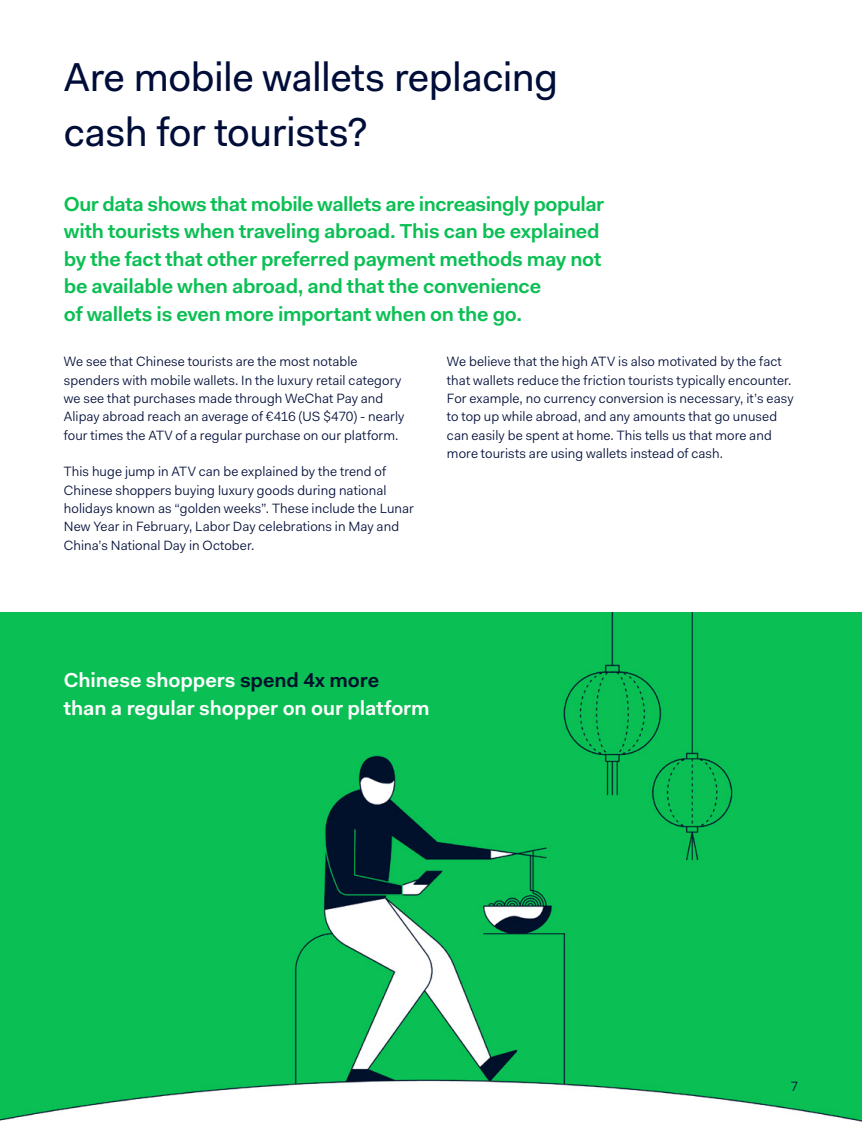
<style>
.page{position:relative;width:862px;height:1127px;background:#fff}
.page>*{position:absolute;margin:0;border:0;box-sizing:border-box;transform-origin:0 0}
.t1{font:40.5px/55.1px "Fakt";letter-spacing:-.01em;color:#000d39}
.t2{font:600 20.25px/27.5px "Fakt";letter-spacing:-.015em;color:#0abf53}
.t3{font:600 20.25px/27.5px "Fakt";letter-spacing:-.005em;color:#fff}
.t4{font:13.5px/18.3px "Fakt Blond";letter-spacing:.005em;color:#000d39}
.s1{color:#00112c}
</style>
<div class="page">
<img style="left:0;top:612px;width:861px;height:510px">
<h1 class="t1" style="left:64px;top:49px;width:495px">Are mobile wallets replacing cash for tourists?</h1>
<p class="t2" style="left:64px;top:189px;width:541px">Our data shows that mobile wallets are increasingly popular with tourists when traveling abroad. This can be explained by the fact that other preferred payment methods may not be available when abroad, and that the convenience<br>of wallets is even more important when on the go.</p>
<p class="t4" style="left:64px;top:352px;width:342px">We see that Chinese tourists are the most notable spenders with mobile wallets. In the luxury retail category we see that purchases made through WeChat Pay and Alipay abroad reach an average of €416 (US $470) - nearly four times the ATV of a regular purchase on our platform.</p>
<p class="t4" style="left:64px;top:462px;width:351px">This huge jump in ATV can be explained by the trend of Chinese shoppers buying luxury goods during national holidays known as “golden weeks”. These include the Lunar New Year in February, Labor Day celebrations in May and China’s National Day in October.</p>
<p class="t4" style="left:446px;top:352px;width:348px">We believe that the high ATV is also motivated by the fact that wallets reduce the friction tourists typically encounter.<br>For example, no currency conversion is necessary, it’s easy to top up while abroad, and any amounts that go unused can easily be spent at home. This tells us that more and more tourists are using wallets instead of cash.</p>
<h2 class="t3" style="left:64px;top:666px;width:367px">Chinese shoppers <span class="s1">spend 4x more<br></span>than a regular shopper on our platform</h2>
<p class="t4" style="left:790px;top:1077px;width:9px">7</p>
</div>
